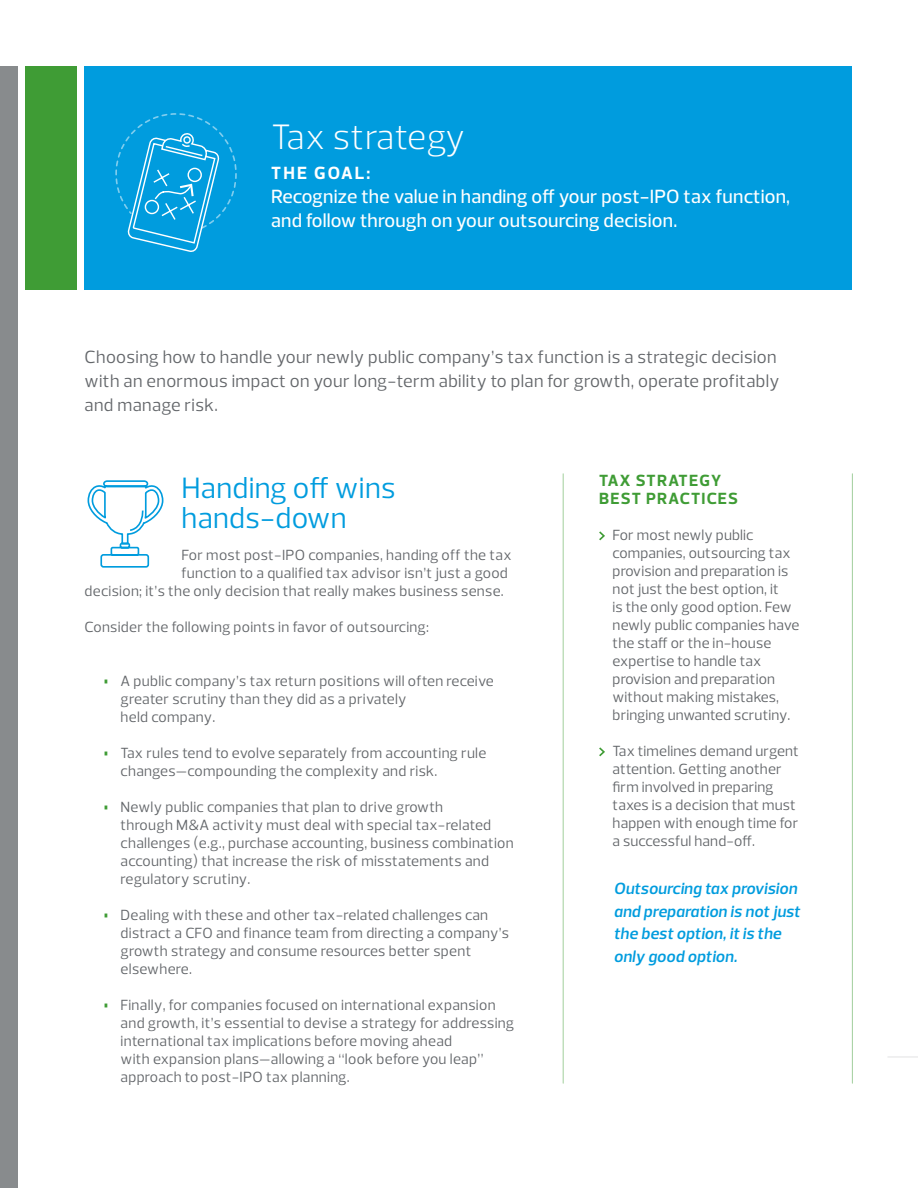
<style>
.page{position:relative;width:918px;height:1188px;background:#fff}
.page>*{position:absolute;margin:0;border:0;box-sizing:border-box;transform-origin:0 0}
.t1{font:300 36px "Prelo";letter-spacing:.02em;color:#fff}
.BRF_H2{font:30px/30px "Prelo";letter-spacing:.01em;color:#009cde}
.t2{font:500 19.5px/24px "Prelo";letter-spacing:.01em;color:#fff}
.BRF_Body{font:18px/24px "Prelo";letter-spacing:.02em;color:#63666a}
.t3{font:700 18px "Prelo";letter-spacing:.115em;color:#fff}
.RSM_IS_Body_Bullet{font:italic 600 16.5px/22.5px "Prelo";letter-spacing:.01em;color:#009cde}
.BRF_Body-2{font:700 16.5px/18px "Prelo";letter-spacing:.075em;color:#3f9c35}
.BRF_Body-3{font:15px/18px "Prelo";letter-spacing:.02em;color:#63666a}
.RSM_IS_Body_Bullet-2{font:15px/18px "Prelo";letter-spacing:.01em;color:#63666a}
.s1{font-weight:500;font-size:30px;color:#3f9c35}
</style>
<div class="page">
<div style="left:85px;top:66px;width:767px;height:224px;background:#009cde"></div>
<div style="left:26px;top:66px;width:51px;height:224px;background:#3f9c35"></div>
<div style="left:0;top:66px;width:18px;height:1122px;background:#888b8d"></div>
<hr style="left:888px;top:1057px;width:30px;height:1px;background:#c4c5c6">
<hr style="left:563px;top:474px;width:1px;height:609px;background:#3f9c35">
<hr style="left:852px;top:474px;width:1px;height:609px;background:#3f9c35">
<svg style="left:599px;top:531px;width:6px;height:9px"></svg>
<svg style="left:599px;top:747px;width:6px;height:9px"></svg>
<svg style="left:115px;top:113px;width:122px;height:139px"></svg>
<svg style="left:87px;top:480px;width:77px;height:88px"></svg>
<h1 class="t1" style="left:271px;top:115px;width:196px">Tax strategy</h1>
<h4 class="t3" style="left:271px;top:162px;width:101px">THE GOAL:</h4>
<h3 class="t2" style="left:271px;top:185px;width:521px">Recognize the value in handing off your post-IPO tax function, and follow through on your outsourcing decision.</h3>
<p class="BRF_Body" style="left:85px;top:345px;width:697px">Choosing how to handle your newly public company’s tax function is a strategic decision with an enormous impact on your long-term ability to plan for growth, operate profitably and manage risk.</p>
<p class="BRF_H2" style="left:181px;top:473px;width:216px">Handing off wins hands-down</p>
<p class="BRF_Body-3" style="left:181px;top:546px;width:332px">For most post-IPO companies, handing off the tax</p>
<p class="BRF_Body-3" style="left:181px;top:564px;width:328px">function to a qualified tax advisor isn’t just a good</p>
<p class="BRF_Body-3" style="left:85px;top:582px;width:421px">decision; it’s the only decision that really makes business sense.</p>
<p class="BRF_Body-3" style="left:85px;top:618px;width:346px">Consider the following points in favor of outsourcing:</p>
<p class="BRF_Body-3" style="left:121px;top:672px;width:375px;text-indent:-18px"><span class="s1">•</span> A public company’s tax return positions will often receive greater scrutiny than they did as a privately<br>held company.</p>
<p class="BRF_Body-3" style="left:121px;top:744px;width:367px;text-indent:-18px"><span class="s1">•</span> Tax rules tend to evolve separately from accounting rule changes—compounding the complexity and risk.</p>
<p class="BRF_Body-3" style="left:121px;top:798px;width:395px;text-indent:-18px"><span class="s1">•</span> Newly public companies that plan to drive growth<br>through M&amp;A activity must deal with special tax-related challenges (e.g., purchase accounting, business combination accounting) that increase the risk of misstatements and regulatory scrutiny.</p>
<p class="BRF_Body-3" style="left:121px;top:906px;width:390px;text-indent:-18px"><span class="s1">•</span> Dealing with these and other tax-related challenges can distract a CFO and finance team from directing a company’s growth strategy and consume resources better spent elsewhere.</p>
<p class="BRF_Body-3" style="left:121px;top:996px;width:395px;text-indent:-18px"><span class="s1">•</span> Finally, for companies focused on international expansion and growth, it’s essential to devise a strategy for addressing international tax implications before moving ahead<br>with expansion plans—allowing a “look before you leap” approach to post-IPO tax planning.</p>
<p class="BRF_Body-2" style="left:599px;top:472px;width:141px">TAX STRATEGY<br>BEST PRACTICES</p>
<p class="RSM_IS_Body_Bullet-2" style="left:613px;top:526px;width:188px">For most newly public companies, outsourcing tax provision and preparation is not just the best option, it<br>is the only good option. Few newly public companies have the staff or the in-house expertise to handle tax provision and preparation without making mistakes, bringing unwanted scrutiny.</p>
<p class="RSM_IS_Body_Bullet-2" style="left:613px;top:742px;width:188px">Tax timelines demand urgent attention. Getting another firm involved in preparing taxes is a decision that must happen with enough time for a successful hand-off.</p>
<p class="RSM_IS_Body_Bullet" style="left:614px;top:878px;width:188px">Outsourcing tax provision and preparation is not just the best option, it is the only good option.</p>
</div>
